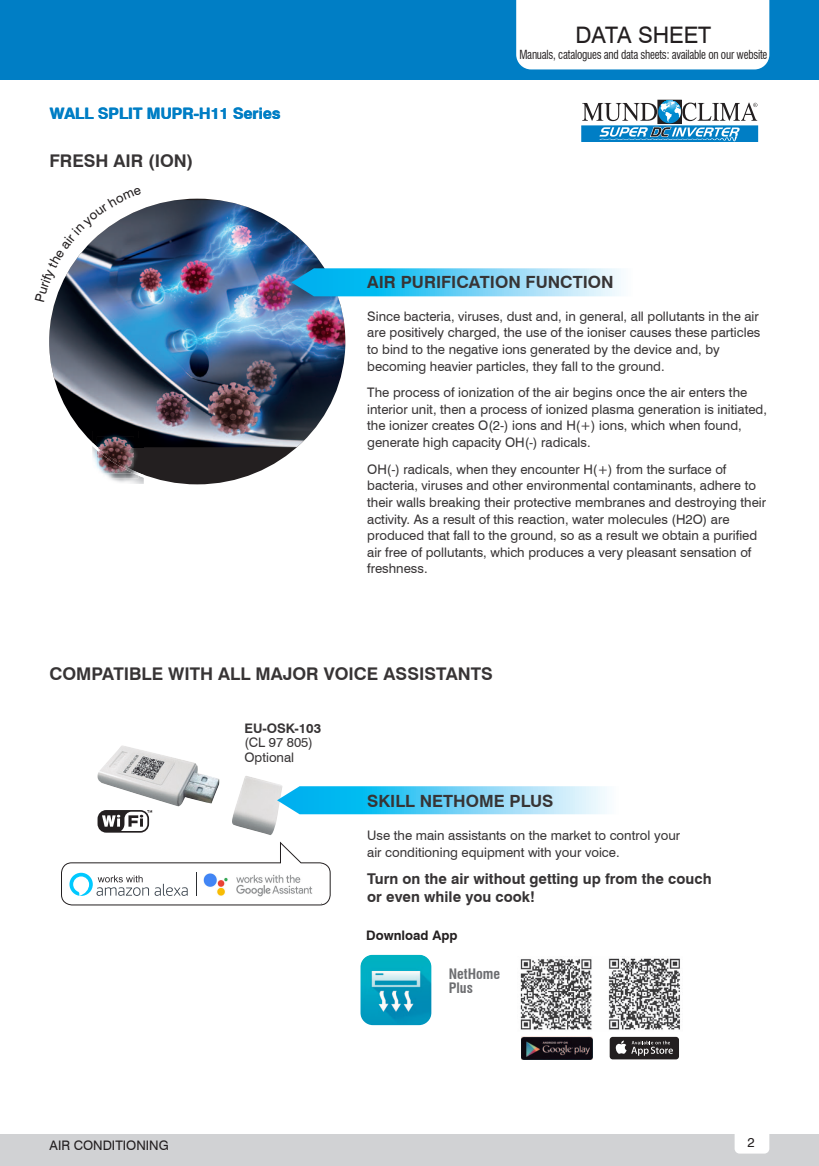
<style>
.page{position:relative;width:819px;height:1166px;background:#fff}
.page>*{position:absolute;margin:0;border:0;box-sizing:border-box;transform-origin:0 0}
.t1{font:22.75px "Swiss 721 BT";color:#231f20}
.t2{font:700 17.5px "Swiss 721 BT";color:#373435}
.t3{font:700 16.8px "Swiss 721 BT";color:#373435}
.t4{font:700 15.75px "Swiss 721 BT";color:#007ec5}
.t5{font:700 14.88px/17.5px "Swiss 721 BT";color:#373435}
.t6{font:700 condensed 14.17px/14.2px "Swiss 721 BT";color:#6c6d70}
.t7{font:13.12px/16.6px "Swiss 721 BT";color:#373435}
.t8{font:13.12px "Swiss 721 BT";color:#231f20}
.t9{font:700 13.12px "Swiss 721 BT";color:#231f20}
.t10{font:700 13.12px "Swiss 721 BT";color:#373435}
.t11{font:condensed 12.25px "Swiss 721 BT";letter-spacing:-.02em;color:#231f20;scale:.9 1}
</style>
<div class="page">
<img style="left:49px;top:198px;width:299px;height:287px">
<svg style="left:291px;top:268px;width:330px;height:28px;background:#66ccf1"></svg>
<div style="left:0;top:0;width:819px;height:80px;background:#007ec5"></div>
<div style="left:516px;top:0;width:253px;height:69px;background:#fff"></div>
<div style="left:0;top:1134px;width:819px;height:32px;background:#d1d2d4"></div>
<svg style="left:734px;top:1134px;width:35px;height:19px"></svg>
<img style="left:97px;top:745px;width:185px;height:90px">
<svg style="left:277px;top:786px;width:330px;height:28px;background:#6cd2f5"></svg>
<div style="left:97px;top:810px;width:52px;height:22px;background:#231f20;border-radius:9px"></div>
<svg style="left:102px;top:810px;width:50px;height:21px"></svg>
<svg style="left:582px;top:100px;width:175px;height:41px"></svg>
<img style="left:138px;top:447px;width:6px;height:24px">
<img style="left:92px;top:473px;width:6px;height:5px">
<img style="left:92px;top:431px;width:46px;height:11px">
<img style="left:98px;top:473px;width:40px;height:5px">
<img style="left:134px;top:447px;width:4px;height:24px">
<svg style="left:134px;top:438px;width:10px;height:9px"></svg>
<svg style="left:133px;top:471px;width:11px;height:6px"></svg>
<img style="left:97px;top:436px;width:37px;height:6px">
<svg style="left:92px;top:442px;width:6px;height:31px"></svg>
<img style="left:98px;top:438px;width:36px;height:35px">
<svg style="left:61px;top:841px;width:270px;height:64px"></svg>
<img style="left:360px;top:954px;width:71px;height:71px">
<img style="left:520px;top:958px;width:160px;height:72px">
<img style="left:521px;top:1036px;width:71px;height:24px">
<div style="left:609px;top:1037px;width:70px;height:22px;background:#231f20;border-radius:3px"></div>
<svg style="left:615px;top:1040px;width:58px;height:15px"></svg>
<svg style="left:49px;top:198px;width:93px;height:104px"></svg>
<p class="t4" style="left:50px;top:104px;width:232px">WALL SPLIT MUPR-H11 Series</p>
<h2 class="t2" style="left:49px;top:150px;width:145px">FRESH AIR (ION)</h2>
<h1 class="t1" style="left:575px;top:21px;width:137px">DATA SHEET</h1>
<p class="t11" style="left:519px;top:47px;width:277px">Manuals, catalogues and data sheets: available on our website</p>
<p class="t3" style="left:367px;top:272px;width:248px">AIR PURIFICATION FUNCTION</p>
<p class="t7" style="left:367px;top:307px;width:394px">Since bacteria, viruses, dust and, in general, all pollutants in the air are positively charged, the use of the ioniser causes these particles to bind to the negative ions generated by the device and, by becoming heavier particles, they fall to the ground.</p>
<p class="t7" style="left:367px;top:384px;width:401px">The process of ionization of the air begins once the air enters the interior unit, then a process of ionized plasma generation is initiated, the ionizer creates O(2-) ions and H(+) ions, which when found, generate high capacity OH(-) radicals.</p>
<p class="t7" style="left:367px;top:460px;width:400px">OH(-) radicals, when they encounter H(+) from the surface of bacteria, viruses and other environmental contaminants, adhere to their walls breaking their protective membranes and destroying their activity. As a result of this reaction, water molecules (H2O) are produced that fall to the ground, so as a result we obtain a purified air free of pollutants, which produces a very pleasant sensation of freshness.</p>
<h2 class="t2" style="left:49px;top:663px;width:445px">COMPATIBLE WITH ALL MAJOR VOICE ASSISTANTS</h2>
<p class="t10" style="left:244px;top:720px;width:78px">EU-OSK-103</p>
<p class="t7" style="left:244px;top:735px;width:70px;line-height:14.9px">(CL 97 805)<br>Optional</p>
<p class="t3" style="left:367px;top:791px;width:188px">SKILL NETHOME PLUS</p>
<p class="t7" style="left:367px;top:827px;width:314px">Use the main assistants on the market to control your air conditioning equipment with your voice.</p>
<p class="t5" style="left:367px;top:870px;width:346px">Turn on the air without getting up from the couch or even while you cook!</p>
<p class="t9" style="left:366px;top:927px;width:93px">Download App</p>
<p class="t6" style="left:449px;top:966px;width:53px">NetHome<br>Plus</p>
<p class="t8" style="left:50px;top:1137px;width:121px">AIR CONDITIONING</p>
<p class="t8" style="left:747px;top:1134px;width:9px">2</p>
</div>
